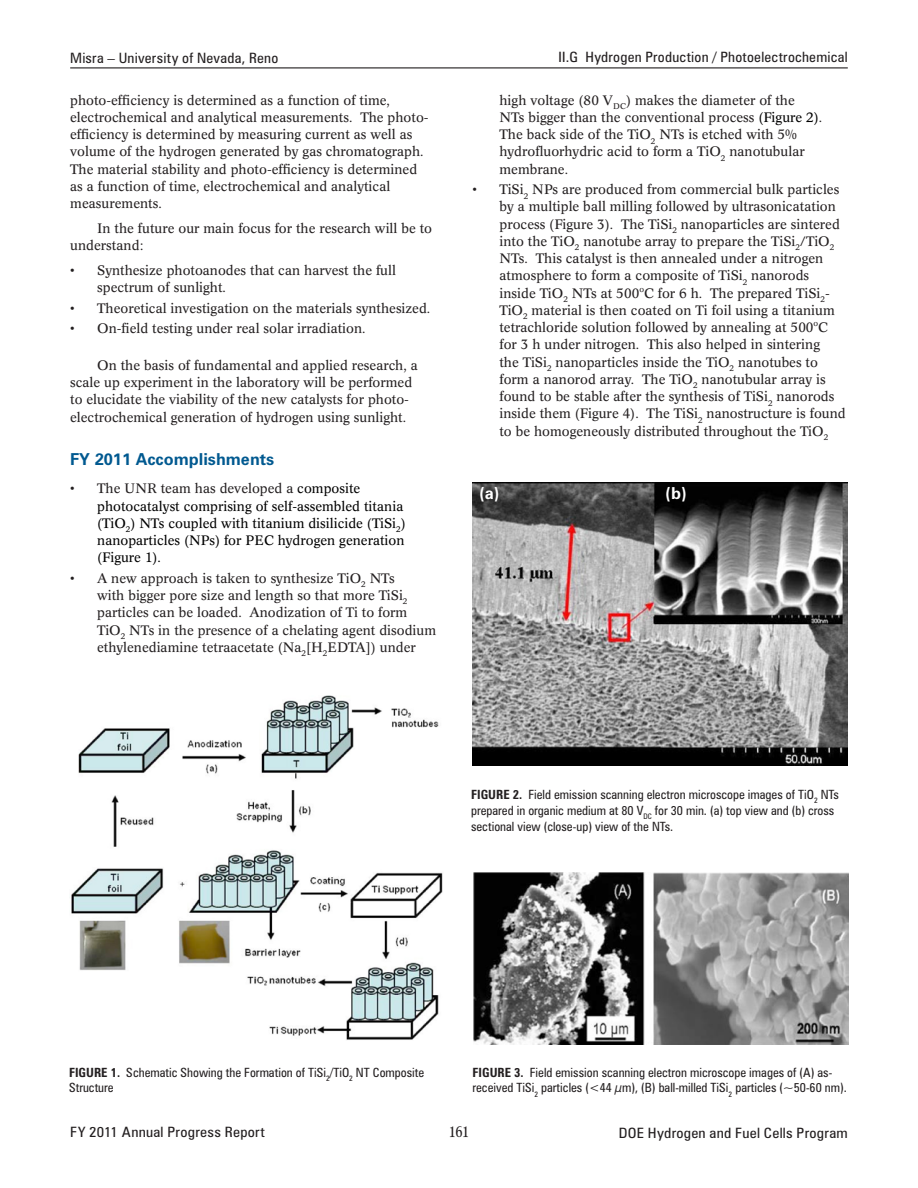
<style>
.page{position:relative;width:918px;height:1188px;background:#fff}
.page>*{position:absolute;margin:0;border:0;box-sizing:border-box;transform-origin:0 0}
._1_RptObjHead{font:700 16.5px "Zurich BT";color:#005990}
._1_Figure_AB{font:700 16.5px "Zurich BT";color:#fff}
.t1{font:condensed 15px "Concorde BE";color:#231f20}
._11_Header_R{font:condensed 14.25px "Zurich BT";letter-spacing:.02em;color:#231f20;scale:1.08 1}
._11_Header_R-2{font:condensed 14.25px "Zurich BT";letter-spacing:.02em;color:#231f20;scale:1.05 1}
._11_Header_L{font:condensed 14.25px "Zurich BT";letter-spacing:.015em;color:#231f20;scale:1.05 1}
._1_Bulleted{font:13.5px/17.2px "Concorde BE";color:#231f20}
._1_Body_text{font:13.5px/17.2px "Concorde BE";color:#231f20}
._1_Bulleted-2{font:13.5px/17.2px "Concorde BE";color:#000}
._1_Bulleted_Last{font:13.5px "Concorde BE";color:#231f20}
._1_FigureTitle{font:condensed 12.75px/15.8px "Zurich BT";color:#231f20}
.s1{color:#231f20}
.s2{color:#000}
.s3{font-weight:700}
</style>
<div class="page">
<hr style="left:70px;top:67px;width:778px;height:1px;background:#231f20">
<img style="left:473px;top:873px;width:376px;height:171px">
<img style="left:71px;top:695px;width:372px;height:345px">
<img style="left:473px;top:482px;width:375px;height:284px">
<p class="_11_Header_L" style="left:70px;top:49px;width:200px">Misra – University of Nevada, Reno</p>
<p class="_11_Header_R-2" style="left:559px;top:49px;width:277px">II.G Hydrogen Production / Photoelectrochemical</p>
<p class="_1_Body_text" style="left:70px;top:91px;width:360px">photo-efficiency is determined as a function of time, electrochemical and analytical measurements. The photo&shy;efficiency is determined by measuring current as well as volume of the hydrogen generated by gas chromatograph.<br>The material stability and photo-efficiency is determined as a function of time, electrochemical and analytical measurements.</p>
<p class="_1_Body_text" style="left:70px;top:220px;width:363px;text-indent:27px">In the future our main focus for the research will be to understand:</p>
<p class="_1_Bulleted" style="left:97px;top:262px;width:300px;text-indent:-27px">• Synthesize photoanodes that can harvest the full spectrum of sunlight.</p>
<p class="_1_Bulleted" style="left:70px;top:300px;width:362px">• Theoretical investigation on the materials synthesized.</p>
<p class="_1_Bulleted_Last" style="left:70px;top:321px;width:297px">• On-field testing under real solar irradiation.</p>
<p class="_1_Body_text" style="left:70px;top:357px;width:349px;text-indent:27px">On the basis of fundamental and applied research, a scale up experiment in the laboratory will be performed to elucidate the viability of the new catalysts for photo&shy;electrochemical generation of hydrogen using sunlight.</p>
<p class="_1_RptObjHead" style="left:70px;top:449px;width:206px">FY 2011 Accomplishments</p>
<p class="_1_Bulleted-2" style="left:97px;top:480px;width:310px;text-indent:-27px"><span class="s1">• The UNR team has developed a</span> composite photocatalyst comprising of self-assembled titania (TiO<sub>2</sub>) NTs coupled with titanium disilicide (TiSi<sub>2</sub>) nanoparticles (NPs) for PEC hydrogen generation (Figure 1).</p>
<p class="_1_Bulleted" style="left:97px;top:570px;width:341px;text-indent:-27px">• A new approach is taken to synthesize TiO<sub>2</sub> NTs<br>with bigger pore size and length so that more TiSi<sub>2 </sub>particles can be loaded. Anodization of Ti to form TiO<sub>2</sub> NTs in the presence of a chelating agent disodium ethylenediamine tetraacetate (Na<sub>2</sub>[H<sub>2</sub>EDTA]) under</p>
<p class="_1_Bulleted" style="left:500px;top:91px;width:324px">high voltage (80 V<sub>DC</sub>) makes the diameter of the NTs bigger than the conventional process <span class="s2">(Figure 2)</span>.<br>The back side of the TiO<sub>2</sub> NTs is etched with 5% hydrofluorhydric acid to form a TiO<sub>2</sub> nanotubular membrane.</p>
<p class="_1_Bulleted" style="left:500px;top:181px;width:348px;text-indent:-27px">• TiSi<sub>2</sub> NPs are produced from commercial bulk particles by a multiple ball milling followed by ultrasonicatation process (Figure 3). The TiSi<sub>2</sub> nanoparticles are sintered into the TiO<sub>2</sub> nanotube array to prepare the TiSi<sub>2</sub>/TiO<sub>2<br></sub>NTs. This catalyst is then annealed under a nitrogen atmosphere to form a composite of TiSi<sub>2</sub> nanorods inside TiO<sub>2</sub> NTs at 500<sup>o</sup>C for 6 h. The prepared TiSi<sub>2</sub>- TiO<sub>2</sub> material is then coated on Ti foil using a titanium tetrachloride solution followed by annealing at 500<sup>o</sup>C for 3 h under nitrogen. This also helped in sintering<br>the TiSi<sub>2</sub> nanoparticles inside the TiO<sub>2</sub> nanotubes to form a nanorod array. The TiO<sub>2</sub> nanotubular array is found to be stable after the synthesis of TiSi<sub>2</sub> nanorods inside them (Figure 4). The TiSi<sub>2</sub> nanostructure is found to be homogeneously distributed throughout the TiO<sub>2</sub></p>
<p class="_1_Figure_AB" style="left:479px;top:483px;width:22px">(a)</p>
<p class="_1_Figure_AB" style="left:666px;top:483px;width:22px">(b)</p>
<p class="_1_FigureTitle" style="left:471px;top:787px;width:369px"><span class="s3">FIGURE 2.</span> Field emission scanning electron microscope images of TiO<sub>2</sub> NTs prepared in organic medium at 80 V<sub>DC</sub> for 30 min. (a) top view and (b) cross sectional view (close-up) view of the NTs.</p>
<p class="_1_FigureTitle" style="left:69px;top:1064px;width:357px"><span class="s3">FIGURE 1.</span> Schematic Showing the Formation of TiSi<sub>2</sub>/TiO<sub>2</sub> NT Composite<br>Structure</p>
<p class="_1_FigureTitle" style="left:472px;top:1064px;width:376px"><span class="s3">FIGURE 3.</span> Field emission scanning electron microscope images of (A) as&shy;received TiSi<sub>2</sub> particles (&lt;44 μm), (B) ball-milled TiSi<sub>2</sub> particles (~50-60 nm).</p>
<p class="_11_Header_R" style="left:70px;top:1124px;width:182px">FY 2011 Annual Progress Report</p>
<p class="t1" style="left:449px;top:1123px;width:22px">161</p>
<p class="_11_Header_R" style="left:619px;top:1124px;width:213px">DOE Hydrogen and Fuel Cells Program</p>
</div>
